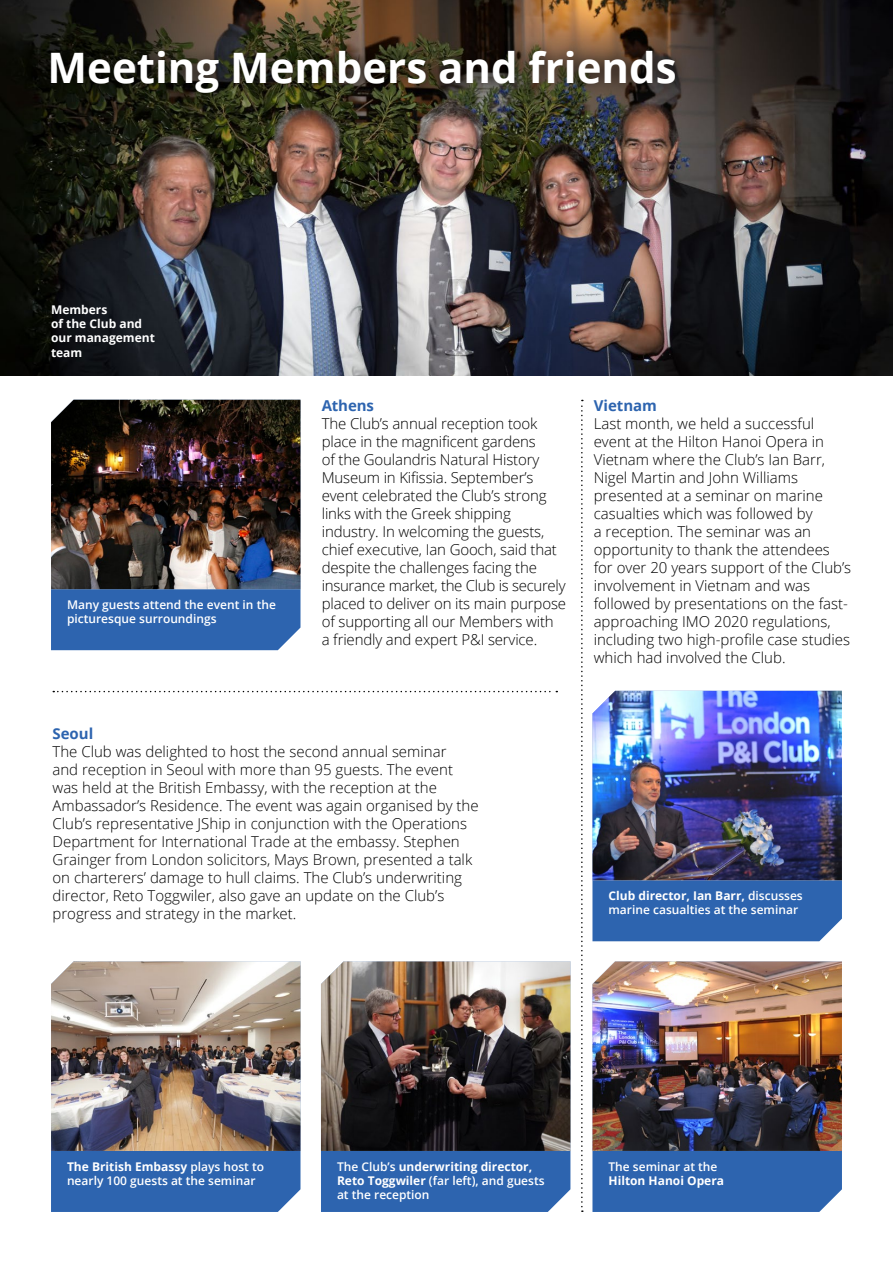
<style>
.page{position:relative;width:893px;height:1263px;background:#fff}
.page>*{position:absolute;margin:0;border:0;box-sizing:border-box;transform-origin:0 0}
.t1{font:700 42px "Open Sans";color:#fff}
.t2{font:300 15px/18px "Open Sans";color:#000}
.t3{font:700 15px "Open Sans";color:#2d64af}
.t4{font:600 12px/14.4px "Open Sans";color:#fff}
.t5{font:700 12px/14.4px "Open Sans";color:#fff}
.s1{font-weight:700}
</style>
<div class="page">
<img style="left:0;top:0;width:893px;height:376px">
<div style="left:38px;top:38px;width:651px;height:70px;background:#000;opacity:.75"></div>
<svg style="left:53px;top:691px;width:504px;height:1px"></svg>
<svg style="left:581px;top:400px;width:2px;height:812px"></svg>
<div style="left:51px;top:589px;width:249px;height:61px;background:#2d64af"></div>
<img style="left:51px;top:400px;width:249px;height:189px">
<div style="left:51px;top:1151px;width:249px;height:61px;background:#2d64af"></div>
<img style="left:51px;top:961px;width:249px;height:190px">
<div style="left:321px;top:1151px;width:249px;height:61px;background:#2d64af"></div>
<img style="left:321px;top:961px;width:249px;height:190px">
<div style="left:592px;top:880px;width:250px;height:61px;background:#2d64af"></div>
<img style="left:592px;top:691px;width:250px;height:189px">
<div style="left:592px;top:1151px;width:250px;height:61px;background:#2d64af"></div>
<img style="left:592px;top:961px;width:250px;height:190px">
<h1 class="t1" style="left:48px;top:38px;width:630px">Meeting Members and friends</h1>
<p class="t5" style="left:51px;top:302px;width:105px">Members<br>of the Club and our management team</p>
<p class="t4" style="left:67px;top:597px;width:210px">Many guests attend the event in the picturesque surroundings</p>
<p class="t3" style="left:322px;top:395px;width:54px">Athens</p>
<p class="t2" style="left:322px;top:414px;width:246px">The Club’s annual reception took place in the magnificent gardens<br>of the Goulandris Natural History Museum in Kifissia. September’s event celebrated the Club’s strong links with the Greek shipping industry. In welcoming the guests, chief executive, Ian Gooch, said that despite the challenges facing the insurance market, the Club is securely placed to deliver on its main purpose of supporting all our Members with<br>a friendly and expert P&amp;I service.</p>
<p class="t3" style="left:53px;top:723px;width:42px">Seoul</p>
<p class="t2" style="left:53px;top:742px;width:428px">The Club was delighted to host the second annual seminar<br>and reception in Seoul with more than 95 guests. The event was held at the British Embassy, with the reception at the Ambassador’s Residence. The event was again organised by the Club’s representative JShip in conjunction with the Operations Department for International Trade at the embassy. Stephen Grainger from London solicitors, Mays Brown, presented a talk on charterers’ damage to hull claims. The Club’s underwriting director, Reto Toggwiler, also gave an update on the Club’s progress and strategy in the market.</p>
<p class="t3" style="left:594px;top:395px;width:65px">Vietnam</p>
<p class="t2" style="left:594px;top:414px;width:259px">Last month, we held a successful event at the Hilton Hanoi Opera in Vietnam where the Club’s Ian Barr, Nigel Martin and John Williams presented at a seminar on marine casualties which was followed by<br>a reception. The seminar was an opportunity to thank the attendees for over 20 years support of the Club’s involvement in Vietnam and was followed by presentations on the fast&shy;approaching IMO 2020 regulations, including two high-profile case studies which had involved the Club.</p>
<p class="t4" style="left:608px;top:888px;width:196px"><span class="s1">Club director, Ian Barr,</span> discusses marine casualties at the seminar</p>
<p class="t4" style="left:67px;top:1159px;width:199px"><span class="s1">The British Embassy</span> plays host to nearly 100 guests at the seminar</p>
<p class="t4" style="left:337px;top:1159px;width:209px">The Club’s <span class="s1">underwriting director,<br>Reto Toggwiler</span> (far left), and guests at the reception</p>
<p class="t4" style="left:608px;top:1159px;width:110px">The seminar at the</p>
<p class="t5" style="left:608px;top:1173px;width:117px">Hilton Hanoi Opera</p>
</div>
